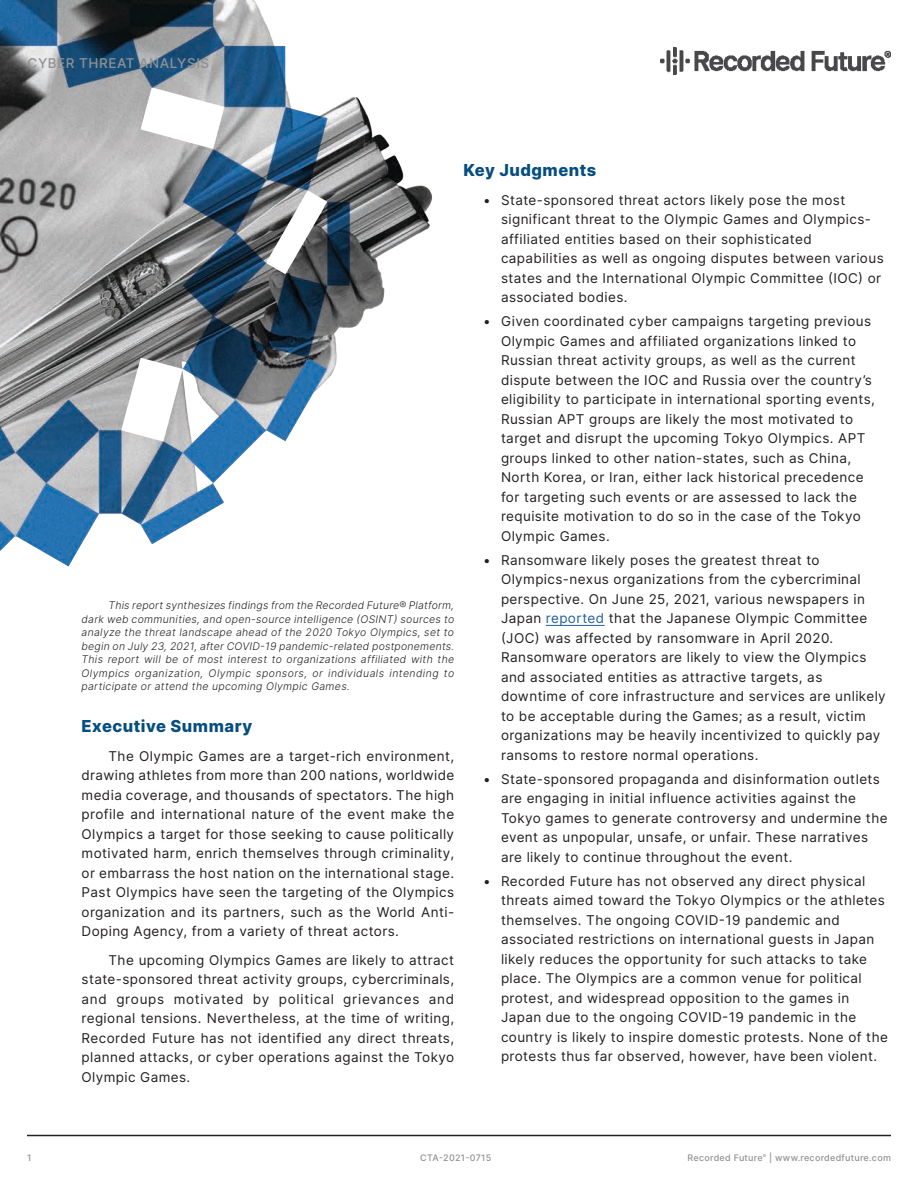
<style>
.page{position:relative;width:918px;height:1188px;background:#fff}
.page>*{position:absolute;margin:0;border:0;box-sizing:border-box;transform-origin:0 0}
.t1{font:800 16.5px "Inter";letter-spacing:.03em;color:#064d80}
.t2{font:13.5px/19.5px "Inter";letter-spacing:.03em;color:#231f20}
.t3{font:500 13.5px "Inter";letter-spacing:.04em;color:#8f9193}
.t4{font:italic 300 10.5px/13.5px "Inter";letter-spacing:.03em;color:#231f20;text-align:justify}
.t5{font:500 9px "Inter";letter-spacing:.03em;color:#8f9193}
.s1{color:#215e9f}
</style>
<div class="page">
<img style="left:0;top:0;width:891px;height:1137px">
<hr style="left:546px;top:625px;width:59px;height:1px;background:#215e9f">
<img style="left:661px;top:47px;width:230px;height:28px">
<p class="t3" style="left:28px;top:54px;width:183px">CYBER THREAT ANALYSIS</p>
<p class="t4" style="left:82px;top:598px;width:374px;text-indent:27px">This report synthesizes findings from the Recorded Future® Platform, dark web communities, and open-source intelligence (OSINT) sources to analyze the threat landscape ahead of the 2020 Tokyo Olympics, set to begin on July 23, 2021, after COVID-19 pandemic-related postponements.<br>This report will be of most interest to organizations affiliated with the Olympics organization, Olympic sponsors, or individuals intending to participate or attend the upcoming Olympic Games.</p>
<p class="t1" style="left:82px;top:714px;width:172px">Executive Summary</p>
<p class="t2" style="left:82px;top:746px;width:374px;text-align:justify;text-indent:27px">The Olympic Games are a target-rich environment, drawing athletes from more than 200 nations, worldwide media coverage, and thousands of spectators. The high profile and international nature of the event make the Olympics a target for those seeking to cause politically motivated harm, enrich themselves through criminality, or embarrass the host nation on the international stage.<br>Past Olympics have seen the targeting of the Olympics organization and its partners, such as the World Anti-Doping Agency, from a variety of threat actors.</p>
<p class="t2" style="left:82px;top:950px;width:374px;text-align:justify;text-indent:27px">The upcoming Olympics Games are likely to attract state-sponsored threat activity groups, cybercriminals, and groups motivated by political grievances and regional tensions. Nevertheless, at the time of writing, Recorded Future has not identified any direct threats, planned attacks, or cyber operations against the Tokyo Olympic Games.</p>
<p class="t1" style="left:464px;top:158px;width:134px">Key Judgments</p>
<p class="t2" style="left:501px;top:190px;width:384px;text-indent:-18px">• State-sponsored threat actors likely pose the most significant threat to the Olympic Games and Olympics&shy;affiliated entities based on their sophisticated capabilities as well as ongoing disputes between various states and the International Olympic Committee (IOC) or associated bodies.</p>
<p class="t2" style="left:501px;top:311px;width:375px;text-indent:-18px">• Given coordinated cyber campaigns targeting previous Olympic Games and affiliated organizations linked to Russian threat activity groups, as well as the current dispute between the IOC and Russia over the country’s eligibility to participate in international sporting events, Russian APT groups are likely the most motivated to target and disrupt the upcoming Tokyo Olympics. APT groups linked to other nation-states, such as China, North Korea, or Iran, either lack historical precedence for targeting such events or are assessed to lack the requisite motivation to do so in the case of the Tokyo Olympic Games.</p>
<p class="t2" style="left:501px;top:550px;width:386px;text-indent:-18px">• Ransomware likely poses the greatest threat to Olympics-nexus organizations from the cybercriminal perspective. On June 25, 2021, various newspapers in Japan <span class="s1">reported</span> that the Japanese Olympic Committee (JOC) was affected by ransomware in April 2020.<br>Ransomware operators are likely to view the Olympics and associated entities as attractive targets, as downtime of core infrastructure and services are unlikely to be acceptable during the Games; as a result, victim organizations may be heavily incentivized to quickly pay ransoms to restore normal operations.</p>
<p class="t2" style="left:501px;top:769px;width:388px;text-indent:-18px">• State-sponsored propaganda and disinformation outlets are engaging in initial influence activities against the Tokyo games to generate controversy and undermine the event as unpopular, unsafe, or unfair. These narratives are likely to continue throughout the event.</p>
<p class="t2" style="left:501px;top:871px;width:388px;text-indent:-18px">• Recorded Future has not observed any direct physical threats aimed toward the Tokyo Olympics or the athletes themselves. The ongoing COVID-19 pandemic and associated restrictions on international guests in Japan likely reduces the opportunity for such attacks to take place. The Olympics are a common venue for political protest, and widespread opposition to the games in Japan due to the ongoing COVID-19 pandemic in the country is likely to inspire domestic protests. None of the protests thus far observed, however, have been violent.</p>
<p class="t5" style="left:27px;top:1151px;width:6px">1</p>
<p class="t5" style="left:420px;top:1151px;width:73px">CTA-2021-0715</p>
<p class="t5" style="left:688px;top:1151px;width:205px">Recorded Future<sup>®</sup> | www.recordedfuture.com</p>
</div>
